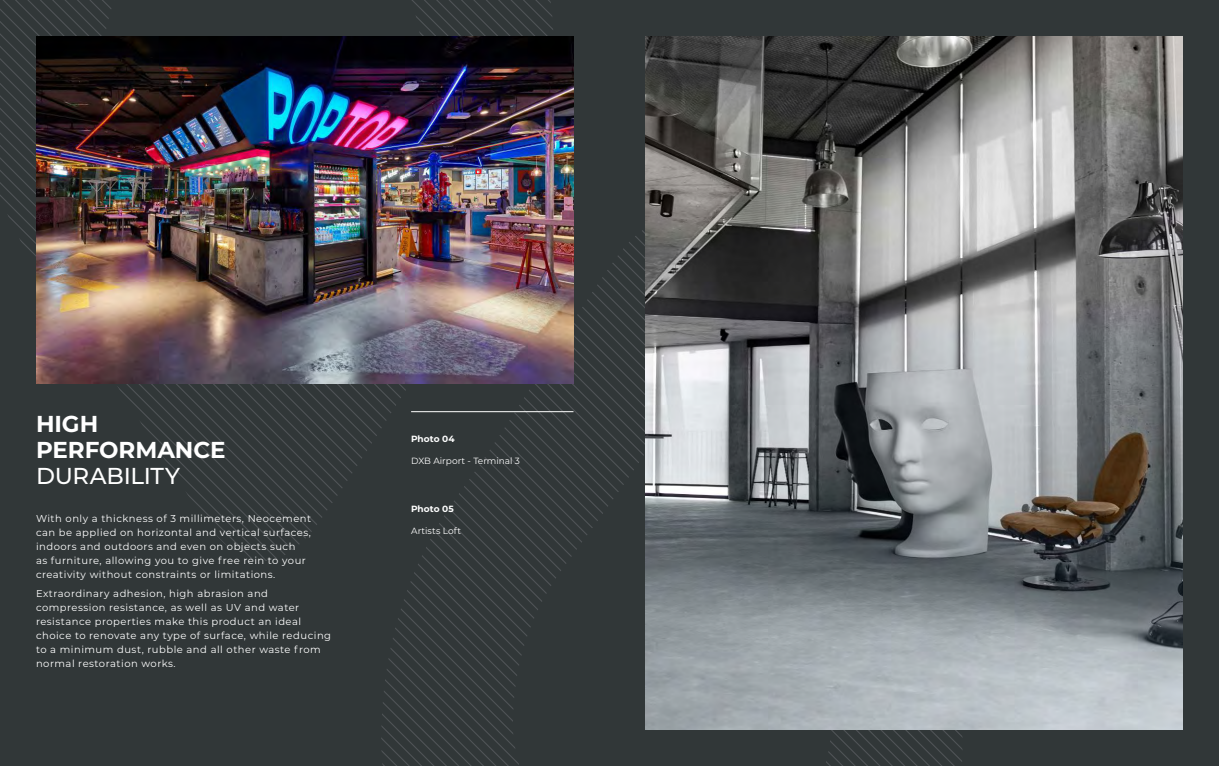
<style>
.page{position:relative;width:1219px;height:766px;background:#fff}
.page>*{position:absolute;margin:0;border:0;box-sizing:border-box;transform-origin:0 0}
.t1{font:700 23px/26px "Montserrat";letter-spacing:-.005em;color:#fff}
.t2{font:500 23px "Montserrat";letter-spacing:-.01em;color:#fff}
.t3{font:10px/14px "Montserrat";letter-spacing:.05em;color:#fff}
.t4{font:9px "Montserrat";color:#fff}
.t5{font:700 9px "Montserrat";letter-spacing:.005em;color:#fff}
</style>
<div class="page">
<div style="left:0;top:0;width:1219px;height:765px;background:#313738"></div>
<svg style="left:36px;top:383px;width:370px;height:8px"></svg>
<svg style="left:412px;top:0;width:141px;height:36px"></svg>
<svg style="left:395px;top:627px;width:382px;height:103px"></svg>
<svg style="left:393px;top:637px;width:374px;height:93px"></svg>
<svg style="left:390px;top:647px;width:368px;height:83px"></svg>
<svg style="left:388px;top:657px;width:360px;height:73px"></svg>
<svg style="left:381px;top:668px;width:357px;height:97px"></svg>
<img style="left:36px;top:36px;width:537px;height:347px">
<img style="left:645px;top:36px;width:538px;height:693px">
<hr style="left:411px;top:411px;width:162px;height:1px;background:#fff">
<h1 class="t1" style="left:36px;top:410px;width:191px">HIGH<br>PERFORMANCE</h1>
<h1 class="t2" style="left:36px;top:460px;width:146px">DURABILITY</h1>
<p class="t3" style="left:36px;top:510px;width:277px">With only a thickness of 3 millimeters, Neocement can be applied on horizontal and vertical surfaces, indoors and outdoors and even on objects such<br>as furniture, allowing you to give free rein to your creativity without constraints or limitations.</p>
<p class="t3" style="left:36px;top:586px;width:297px">Extraordinary adhesion, high abrasion and compression resistance, as well as UV and water resistance properties make this product an ideal choice to renovate any type of surface, while reducing to a minimum dust, rubble and all other waste from normal restoration works.</p>
<p class="t5" style="left:411px;top:432px;width:45px">Photo 04</p>
<p class="t4" style="left:411px;top:454px;width:110px">DXB Airport - Terminal 3</p>
<p class="t5" style="left:411px;top:502px;width:44px">Photo 05</p>
<p class="t4" style="left:411px;top:524px;width:51px">Artists Loft</p>
</div>
